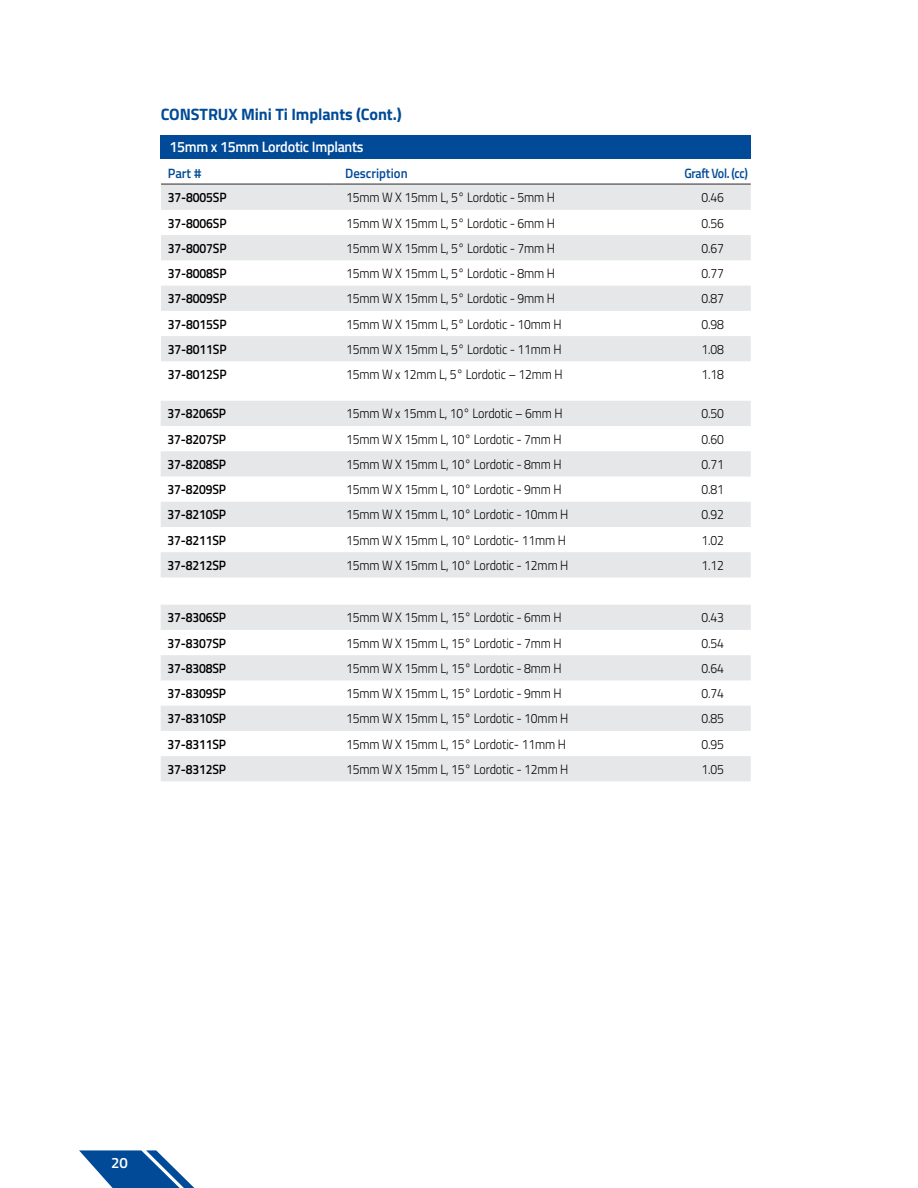
<style>
.page{position:relative;width:918px;height:1188px;background:#fff}
.page>*{position:absolute;margin:0;border:0;box-sizing:border-box;transform-origin:0 0}
.t1{font:700 16.5px "Titillium";letter-spacing:-.005em;color:#004a97}
.t2{font:600 15px "Titillium";letter-spacing:-.02em;color:#fff;scale:.95 1}
.t3{font:600 15px "Titillium";letter-spacing:-.02em;color:#fff}
.t4{font:300 13.5px "Titillium";letter-spacing:-.01em;color:#000;scale:.9 1}
.t5{font:600 13.5px "Titillium";letter-spacing:-.01em;color:#000;scale:.9 1}
.t6{font:600 13.5px "Titillium";letter-spacing:-.03em;color:#004a97;scale:.9 1}
.t7{font:600 13.5px "Titillium";color:#004a97;scale:.95 1}
.t8{font:600 13.5px "Titillium";color:#004a97;scale:.96 1}
</style>
<div class="page">
<svg style="left:79px;top:1150px;width:116px;height:38px"></svg>
<div style="left:161px;top:135px;width:590px;height:24px;background:#004a97"></div>
<svg style="left:161px;top:185px;width:590px;height:176px;fill:#e6e7e8"></svg>
<hr style="left:161px;top:184px;width:173px;height:1px;background:#414042">
<hr style="left:334px;top:184px;width:341px;height:1px;background:#414042">
<hr style="left:675px;top:184px;width:76px;height:1px;background:#414042">
<svg style="left:161px;top:401px;width:590px;height:176px;fill:#e6e7e8"></svg>
<svg style="left:161px;top:605px;width:590px;height:176px;fill:#e6e7e8"></svg>
<p class="t1" style="left:161px;top:102px;width:243px">CONSTRUX Mini Ti Implants (Cont.)</p>
<p class="t2" style="left:169px;top:135px;width:206px">15mm x 15mm Lordotic Implants</p>
<p class="t8" style="left:168px;top:163px;width:36px">Part #</p>
<p class="t7" style="left:345px;top:163px;width:67px">Description</p>
<p class="t6" style="left:684px;top:163px;width:72px">Graft Vol. (cc)</p>
<p class="t5" style="left:168px;top:187px;width:67px">37-8005SP</p>
<p class="t4" style="left:346px;top:188px;width:234px">15mm W X 15mm L, 5° Lordotic - 5mm H</p>
<p class="t4" style="left:702px;top:188px;width:27px">0.46</p>
<p class="t5" style="left:168px;top:213px;width:67px">37-8006SP</p>
<p class="t4" style="left:346px;top:213px;width:234px">15mm W X 15mm L, 5° Lordotic - 6mm H</p>
<p class="t4" style="left:702px;top:213px;width:27px">0.56</p>
<p class="t5" style="left:168px;top:238px;width:67px">37-8007SP</p>
<p class="t4" style="left:346px;top:238px;width:234px">15mm W X 15mm L, 5° Lordotic - 7mm H</p>
<p class="t4" style="left:702px;top:238px;width:27px">0.67</p>
<p class="t5" style="left:168px;top:263px;width:67px">37-8008SP</p>
<p class="t4" style="left:346px;top:264px;width:234px">15mm W X 15mm L, 5° Lordotic - 8mm H</p>
<p class="t4" style="left:702px;top:264px;width:27px">0.77</p>
<p class="t5" style="left:168px;top:288px;width:67px">37-8009SP</p>
<p class="t4" style="left:346px;top:289px;width:234px">15mm W X 15mm L, 5° Lordotic - 9mm H</p>
<p class="t4" style="left:702px;top:289px;width:27px">0.87</p>
<p class="t5" style="left:168px;top:314px;width:67px">37-8015SP</p>
<p class="t4" style="left:346px;top:314px;width:241px">15mm W X 15mm L, 5° Lordotic - 10mm H</p>
<p class="t4" style="left:702px;top:314px;width:27px">0.98</p>
<p class="t5" style="left:168px;top:339px;width:67px">37-8011SP</p>
<p class="t4" style="left:346px;top:339px;width:241px">15mm W X 15mm L, 5° Lordotic - 11mm H</p>
<p class="t4" style="left:702px;top:339px;width:27px">1.08</p>
<p class="t5" style="left:168px;top:364px;width:67px">37-8012SP</p>
<p class="t4" style="left:346px;top:365px;width:242px">15mm W x 12mm L, 5° Lordotic – 12mm H</p>
<p class="t4" style="left:702px;top:365px;width:27px">1.18</p>
<p class="t5" style="left:167px;top:404px;width:67px">37-8206SP</p>
<p class="t4" style="left:346px;top:404px;width:242px">15mm W x 15mm L, 10° Lordotic – 6mm H</p>
<p class="t4" style="left:702px;top:404px;width:27px">0.50</p>
<p class="t5" style="left:167px;top:429px;width:67px">37-8207SP</p>
<p class="t4" style="left:346px;top:429px;width:241px">15mm W X 15mm L, 10° Lordotic - 7mm H</p>
<p class="t4" style="left:702px;top:429px;width:27px">0.60</p>
<p class="t5" style="left:167px;top:454px;width:67px">37-8208SP</p>
<p class="t4" style="left:346px;top:454px;width:241px">15mm W X 15mm L, 10° Lordotic - 8mm H</p>
<p class="t4" style="left:702px;top:454px;width:27px">0.71</p>
<p class="t5" style="left:167px;top:479px;width:67px">37-8209SP</p>
<p class="t4" style="left:346px;top:480px;width:241px">15mm W X 15mm L, 10° Lordotic - 9mm H</p>
<p class="t4" style="left:702px;top:480px;width:27px">0.81</p>
<p class="t5" style="left:167px;top:505px;width:67px">37-8210SP</p>
<p class="t4" style="left:346px;top:505px;width:248px">15mm W X 15mm L, 10° Lordotic - 10mm H</p>
<p class="t4" style="left:702px;top:505px;width:27px">0.92</p>
<p class="t5" style="left:167px;top:530px;width:67px">37-8211SP</p>
<p class="t4" style="left:346px;top:530px;width:246px">15mm W X 15mm L, 10° Lordotic- 11mm H</p>
<p class="t4" style="left:702px;top:530px;width:27px">1.02</p>
<p class="t5" style="left:167px;top:555px;width:67px">37-8212SP</p>
<p class="t4" style="left:346px;top:555px;width:248px">15mm W X 15mm L, 10° Lordotic - 12mm H</p>
<p class="t4" style="left:702px;top:555px;width:27px">1.12</p>
<p class="t5" style="left:167px;top:608px;width:67px">37-8306SP</p>
<p class="t4" style="left:346px;top:608px;width:241px">15mm W X 15mm L, 15° Lordotic - 6mm H</p>
<p class="t4" style="left:702px;top:608px;width:27px">0.43</p>
<p class="t5" style="left:167px;top:633px;width:67px">37-8307SP</p>
<p class="t4" style="left:346px;top:633px;width:241px">15mm W X 15mm L, 15° Lordotic - 7mm H</p>
<p class="t4" style="left:702px;top:633px;width:27px">0.54</p>
<p class="t5" style="left:167px;top:658px;width:67px">37-8308SP</p>
<p class="t4" style="left:346px;top:658px;width:241px">15mm W X 15mm L, 15° Lordotic - 8mm H</p>
<p class="t4" style="left:702px;top:658px;width:27px">0.64</p>
<p class="t5" style="left:167px;top:683px;width:67px">37-8309SP</p>
<p class="t4" style="left:346px;top:684px;width:241px">15mm W X 15mm L, 15° Lordotic - 9mm H</p>
<p class="t4" style="left:702px;top:684px;width:27px">0.74</p>
<p class="t5" style="left:167px;top:708px;width:67px">37-8310SP</p>
<p class="t4" style="left:346px;top:709px;width:248px">15mm W X 15mm L, 15° Lordotic - 10mm H</p>
<p class="t4" style="left:702px;top:709px;width:27px">0.85</p>
<p class="t5" style="left:167px;top:734px;width:67px">37-8311SP</p>
<p class="t4" style="left:346px;top:734px;width:246px">15mm W X 15mm L, 15° Lordotic- 11mm H</p>
<p class="t4" style="left:702px;top:734px;width:27px">0.95</p>
<p class="t5" style="left:167px;top:759px;width:67px">37-8312SP</p>
<p class="t4" style="left:346px;top:759px;width:248px">15mm W X 15mm L, 15° Lordotic - 12mm H</p>
<p class="t4" style="left:702px;top:759px;width:27px">1.05</p>
<p class="t3" style="left:111px;top:1152px;width:18px">20</p>
</div>
